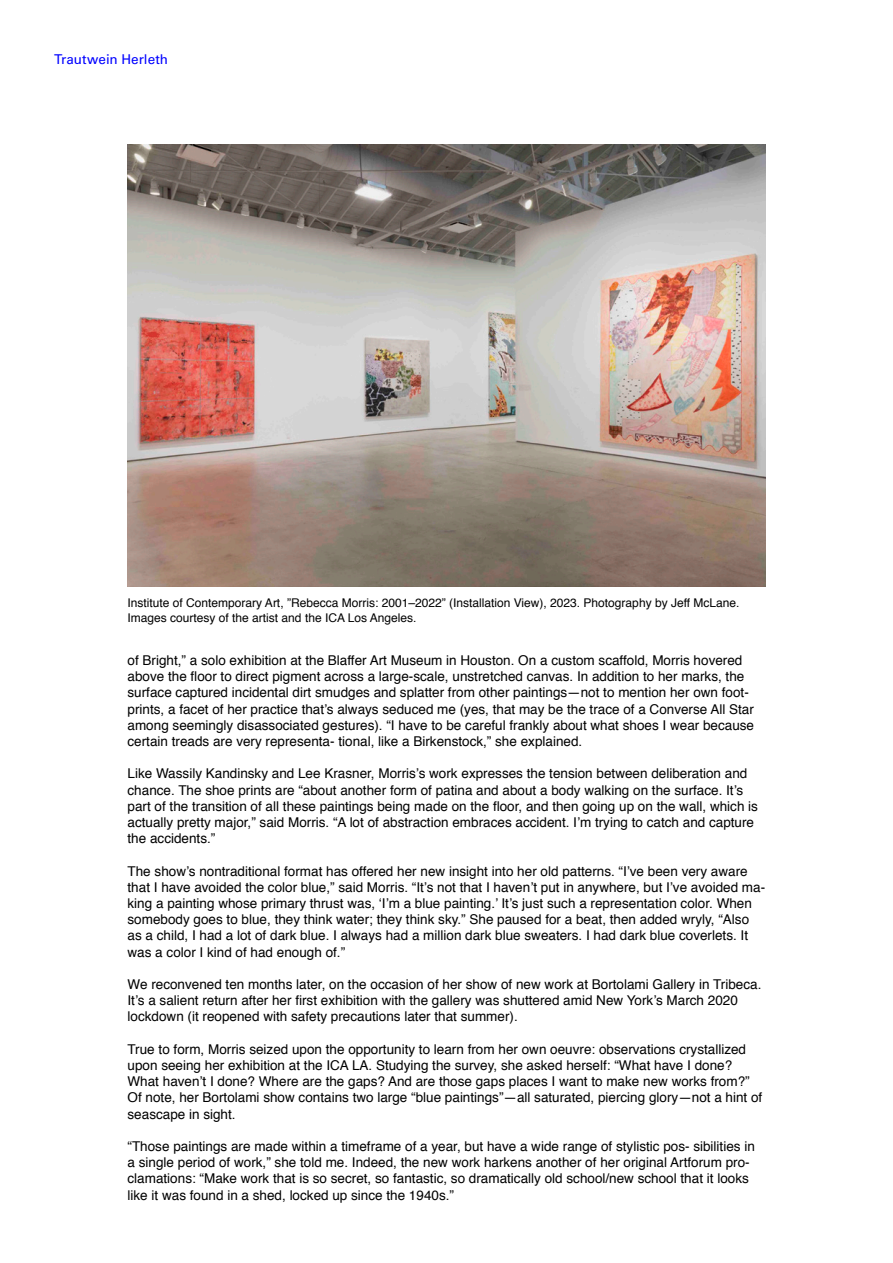
<style>
.page{position:relative;width:893px;height:1263px;background:#fff}
.page>*{position:absolute;margin:0;border:0;box-sizing:border-box;transform-origin:0 0}
.t1{font:13.5px/16.2px "Helvetica";color:#000}
.t2{font:13.5px "Univers LT Std";color:#00f}
.t3{font:12px/14.4px "Helvetica";color:#000}
</style>
<div class="page">
<img style="left:128px;top:145px;width:637px;height:442px">
<p class="t2" style="left:54px;top:51px;width:116px">Trautwein Herleth</p>
<p class="t3" style="left:128px;top:596px;width:613px">Institute of Contemporary Art, ”Rebecca Morris: 2001–2022” (Installation View), 2023. Photography by Jeff McLane.<br>Images courtesy of the artist and the ICA Los Angeles.</p>
<p class="t1" style="left:128px;top:653px;width:628px">of Bright,” a solo exhibition at the Blaffer Art Museum in Houston. On a custom scaffold, Morris hovered above the floor to direct pigment across a large-scale, unstretched canvas. In addition to her marks, the surface captured incidental dirt smudges and splatter from other paintings—not to mention her own foot&shy;prints, a facet of her practice that’s always seduced me (yes, that may be the trace of a Converse All Star among seemingly disassociated gestures). “I have to be careful frankly about what shoes I wear because certain treads are very representa- tional, like a Birkenstock,” she explained.</p>
<p class="t1" style="left:128px;top:766px;width:632px">Like Wassily Kandinsky and Lee Krasner, Morris’s work expresses the tension between deliberation and chance. The shoe prints are “about another form of patina and about a body walking on the surface. It’s part of the transition of all these paintings being made on the floor, and then going up on the wall, which is actually pretty major,” said Morris. “A lot of abstraction embraces accident. I’m trying to catch and capture the accidents.”</p>
<p class="t1" style="left:128px;top:863px;width:639px">The show’s nontraditional format has offered her new insight into her old patterns. “I’ve been very aware that I have avoided the color blue,” said Morris. “It’s not that I haven’t put in anywhere, but I’ve avoided ma&shy;king a painting whose primary thrust was, ‘I’m a blue painting.’ It’s just such a representation color. When somebody goes to blue, they think water; they think sky.” She paused for a beat, then added wryly, “Also as a child, I had a lot of dark blue. I always had a million dark blue sweaters. I had dark blue coverlets. It was a color I kind of had enough of.”</p>
<p class="t1" style="left:128px;top:977px;width:635px">We reconvened ten months later, on the occasion of her show of new work at Bortolami Gallery in Tribeca.<br>It’s a salient return after her first exhibition with the gallery was shuttered amid New York’s March 2020 lockdown (it reopened with safety precautions later that summer).</p>
<p class="t1" style="left:128px;top:1041px;width:636px">True to form, Morris seized upon the opportunity to learn from her own oeuvre: observations crystallized upon seeing her exhibition at the ICA LA. Studying the survey, she asked herself: “What have I done?<br>What haven’t I done? Where are the gaps? And are those gaps places I want to make new works from?” Of note, her Bortolami show contains two large “blue paintings”—all saturated, piercing glory—not a hint of seascape in sight.</p>
<p class="t1" style="left:128px;top:1139px;width:629px">“Those paintings are made within a timeframe of a year, but have a wide range of stylistic pos- sibilities in a single period of work,” she told me. Indeed, the new work harkens another of her original Artforum pro&shy;clamations: “Make work that is so secret, so fantastic, so dramatically old school/new school that it looks like it was found in a shed, locked up since the 1940s.”</p>
</div>
